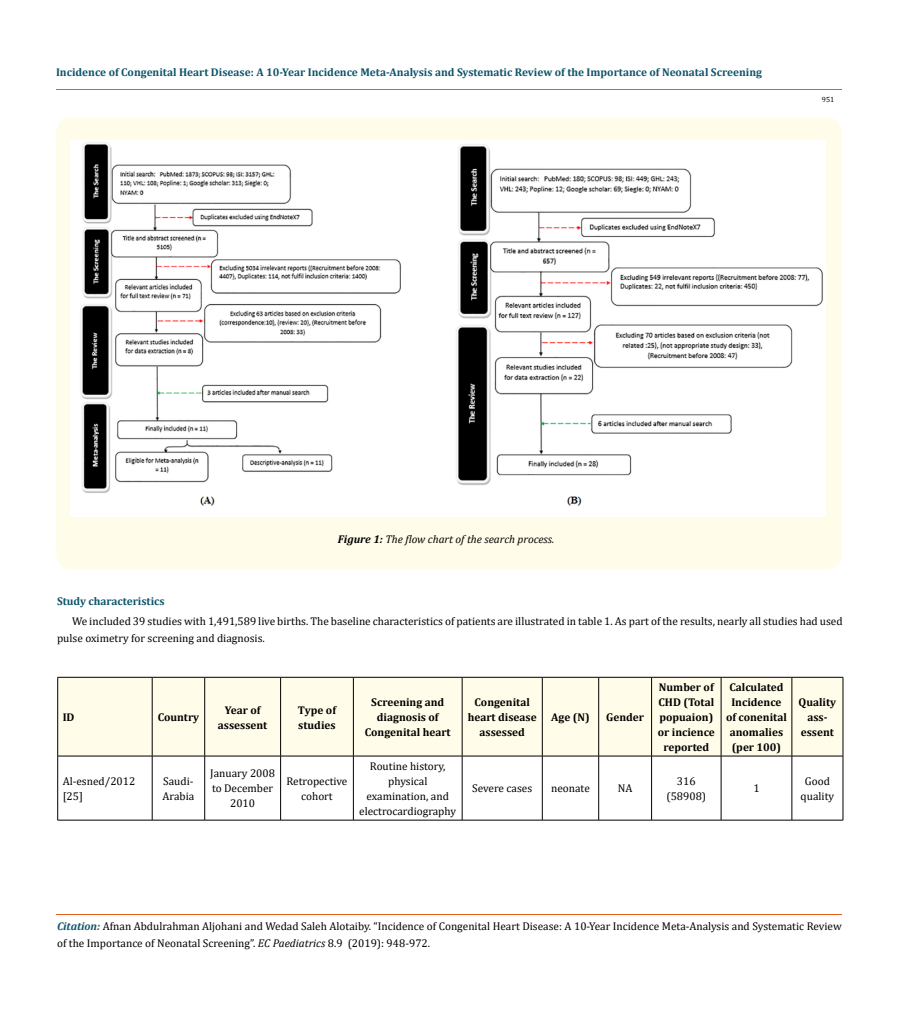
<style>
.page{position:relative;width:899px;height:1020px;background:#fff}
.page>*{position:absolute;margin:0;border:0;box-sizing:border-box;transform-origin:0 0}
.t1{font:11.25px/15px "Cambria";color:#000;text-align:center}
.t2{font:700 11.25px/15px "Cambria";color:#000;text-align:center}
.t3{font:700 11.25px "Cambria";color:#0e546a}
.t4{font:italic 11.25px "Cambria";color:#000}
.t5{font:7.5px "Cambria";color:#000}
.s1{font-weight:700}
.s2{font-weight:700;font-style:italic;color:#0e546a}
.s3{font-style:italic}
</style>
<div class="page">
<hr style="left:56px;top:90px;width:786px;height:1px;background:#e05d1a">
<div style="left:56px;top:118px;width:786px;height:451px;background:#fffde9;border-radius:15px"></div>
<img style="left:70px;top:140px;width:756px;height:376px">
<div style="left:58px;top:678px;width:785px;height:78px;background:#fffde9"></div>
<hr style="left:58px;top:677px;width:94px;height:1px;background:#000">
<hr style="left:57px;top:677px;width:1px;height:79px;background:#000">
<hr style="left:152px;top:677px;width:53px;height:1px;background:#000">
<hr style="left:152px;top:677px;width:1px;height:79px;background:#000">
<hr style="left:205px;top:677px;width:76px;height:1px;background:#000">
<hr style="left:204px;top:677px;width:1px;height:79px;background:#000">
<hr style="left:281px;top:677px;width:72px;height:1px;background:#000">
<hr style="left:280px;top:677px;width:1px;height:79px;background:#000">
<hr style="left:353px;top:677px;width:109px;height:1px;background:#000">
<hr style="left:353px;top:677px;width:1px;height:79px;background:#000">
<hr style="left:462px;top:677px;width:80px;height:1px;background:#000">
<hr style="left:462px;top:677px;width:1px;height:79px;background:#000">
<hr style="left:542px;top:677px;width:57px;height:1px;background:#000">
<hr style="left:542px;top:677px;width:1px;height:79px;background:#000">
<hr style="left:599px;top:677px;width:52px;height:1px;background:#000">
<hr style="left:598px;top:677px;width:1px;height:79px;background:#000">
<hr style="left:651px;top:677px;width:70px;height:1px;background:#000">
<hr style="left:651px;top:677px;width:1px;height:79px;background:#000">
<hr style="left:721px;top:677px;width:71px;height:1px;background:#000">
<hr style="left:721px;top:677px;width:1px;height:79px;background:#000">
<hr style="left:792px;top:677px;width:51px;height:1px;background:#000">
<hr style="left:791px;top:677px;width:1px;height:79px;background:#000">
<hr style="left:843px;top:677px;width:1px;height:79px;background:#000">
<hr style="left:58px;top:756px;width:94px;height:1px;background:#000">
<hr style="left:57px;top:756px;width:1px;height:64px;background:#000">
<hr style="left:152px;top:756px;width:53px;height:1px;background:#000">
<hr style="left:152px;top:756px;width:1px;height:64px;background:#000">
<hr style="left:205px;top:756px;width:76px;height:1px;background:#000">
<hr style="left:204px;top:756px;width:1px;height:64px;background:#000">
<hr style="left:281px;top:756px;width:72px;height:1px;background:#000">
<hr style="left:280px;top:756px;width:1px;height:64px;background:#000">
<hr style="left:353px;top:756px;width:109px;height:1px;background:#000">
<hr style="left:353px;top:756px;width:1px;height:64px;background:#000">
<hr style="left:462px;top:756px;width:80px;height:1px;background:#000">
<hr style="left:462px;top:756px;width:1px;height:64px;background:#000">
<hr style="left:542px;top:756px;width:57px;height:1px;background:#000">
<hr style="left:542px;top:756px;width:1px;height:64px;background:#000">
<hr style="left:599px;top:756px;width:52px;height:1px;background:#000">
<hr style="left:598px;top:756px;width:1px;height:64px;background:#000">
<hr style="left:651px;top:756px;width:70px;height:1px;background:#000">
<hr style="left:651px;top:756px;width:1px;height:64px;background:#000">
<hr style="left:721px;top:756px;width:71px;height:1px;background:#000">
<hr style="left:721px;top:756px;width:1px;height:64px;background:#000">
<hr style="left:792px;top:756px;width:51px;height:1px;background:#000">
<hr style="left:791px;top:756px;width:1px;height:64px;background:#000">
<hr style="left:843px;top:756px;width:1px;height:64px;background:#000">
<hr style="left:58px;top:820px;width:94px;height:1px;background:#000">
<hr style="left:152px;top:820px;width:53px;height:1px;background:#000">
<hr style="left:205px;top:820px;width:76px;height:1px;background:#000">
<hr style="left:281px;top:820px;width:72px;height:1px;background:#000">
<hr style="left:353px;top:820px;width:109px;height:1px;background:#000">
<hr style="left:462px;top:820px;width:80px;height:1px;background:#000">
<hr style="left:542px;top:820px;width:57px;height:1px;background:#000">
<hr style="left:599px;top:820px;width:52px;height:1px;background:#000">
<hr style="left:651px;top:820px;width:70px;height:1px;background:#000">
<hr style="left:721px;top:820px;width:71px;height:1px;background:#000">
<hr style="left:792px;top:820px;width:51px;height:1px;background:#000">
<p class="t3" style="left:56px;top:65px;width:707px">Incidence of Congenital Heart Disease: A 10-Year Incidence Meta-Analysis and Systematic Review of the Importance of Neonatal Screening</p>
<p class="t5" style="left:822px;top:95px;width:14px">951</p>
<p class="t4" style="left:338px;top:531px;width:218px"><span class="s1">Figure 1:</span> The flow chart of the search process.</p>
<p class="t3" style="left:57px;top:593px;width:109px">Study characteristics</p>
<p class="t1" style="left:57px;top:612px;width:787px;line-height:17.5px;text-align:left;text-indent:15px">We included 39 studies with 1,491,589 live births. The baseline characteristics of patients are illustrated in table 1. As part of the results, nearly all studies had used pulse oximetry for screening and diagnosis.</p>
<p class="t2" style="left:63px;top:709px;width:13px">ID</p>
<p class="t2" style="left:158px;top:709px;width:43px">Country</p>
<p class="t2" style="left:218px;top:702px;width:51px">Year of assessent</p>
<p class="t2" style="left:298px;top:702px;width:40px;text-align:left">Type of studies</p>
<p class="t2" style="left:365px;top:694px;width:87px">Screening and diagnosis of<br>Congenital heart</p>
<p class="t2" style="left:468px;top:694px;width:71px">Congenital heart disease assessed</p>
<p class="t2" style="left:551px;top:709px;width:40px">Age (N)</p>
<p class="t2" style="left:606px;top:709px;width:39px">Gender</p>
<p class="t2" style="left:658px;top:679px;width:59px">Number of<br>CHD (Total popuaion) or incience reported</p>
<p class="t2" style="left:726px;top:679px;width:62px">Calculated<br>Incidence of conenital anomalies (per 100)</p>
<p class="t2" style="left:798px;top:694px;width:39px">Quality ass&shy;essent</p>
<p class="t1" style="left:63px;top:774px;width:74px;text-align:left">Al-esned/2012 [25]</p>
<p class="t1" style="left:163px;top:774px;width:33px;text-align:left">Saudi-<br>Arabia</p>
<p class="t1" style="left:210px;top:766px;width:66px">January 2008 to December<br>2010</p>
<p class="t1" style="left:286px;top:774px;width:62px">Retropective cohort</p>
<p class="t1" style="left:359px;top:759px;width:98px">Routine history, physical examination, and electrocardiography</p>
<p class="t1" style="left:472px;top:781px;width:61px">Severe cases</p>
<p class="t1" style="left:551px;top:781px;width:40px">neonate</p>
<p class="t1" style="left:618px;top:781px;width:16px">NA</p>
<p class="t1" style="left:666px;top:774px;width:41px">316 (58908)</p>
<p class="t1" style="left:753px;top:781px;width:8px">1</p>
<p class="t1" style="left:800px;top:773px;width:35px">Good quality</p>
<p class="t1" style="left:57px;top:917px;width:786px;line-height:17.5px;text-align:left"><span class="s2">Citation:</span> Afnan Abdulrahman Aljohani and Wedad Saleh Alotaiby. “Incidence of Congenital Heart Disease: A 10-Year Incidence Meta-Analysis and Systematic Review of the Importance of Neonatal Screening”. <span class="s3">EC Paediatrics</span> 8.9 (2019): 948-972.</p>
</div>
